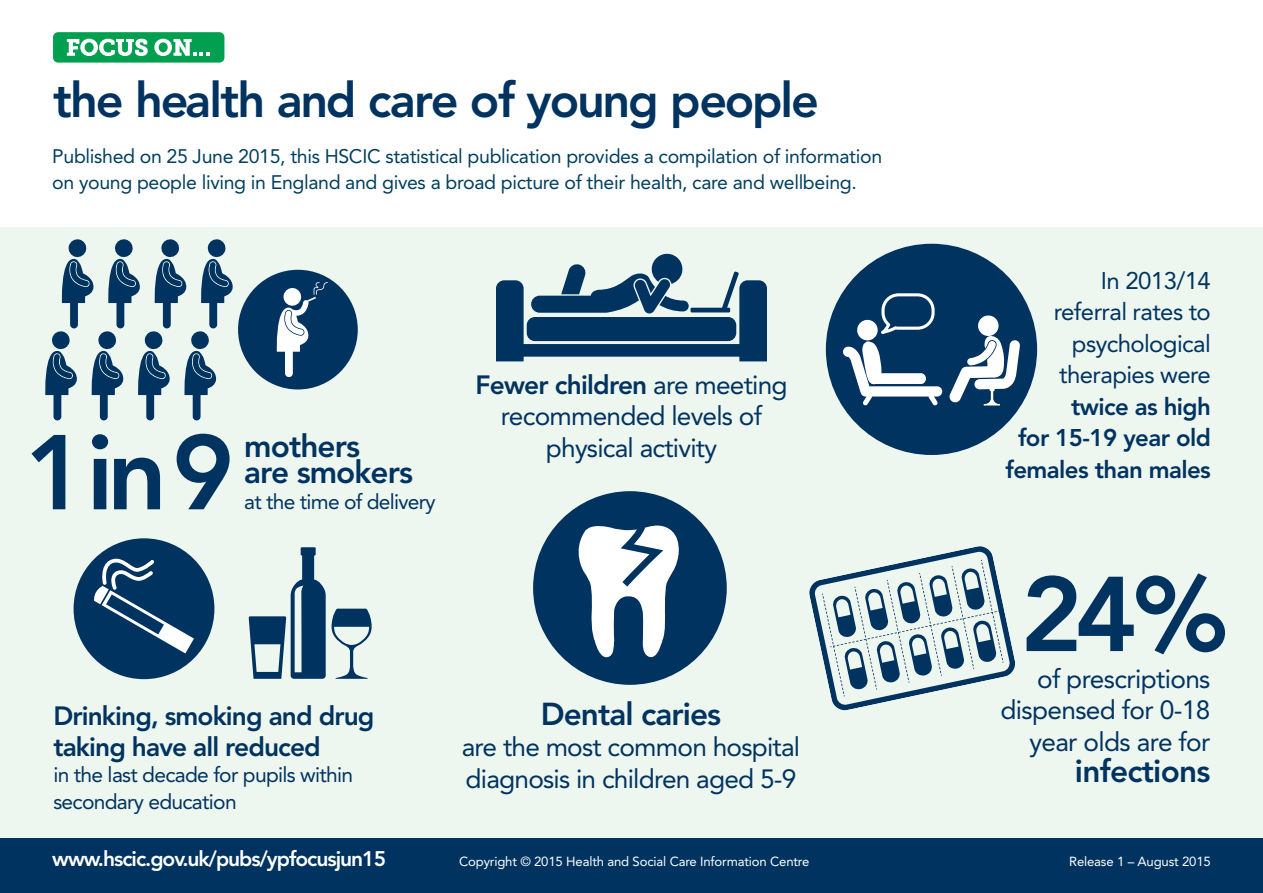
<style>
.page{position:relative;width:1263px;height:893px;background:#fff}
.page>*{position:absolute;margin:0;border:0;box-sizing:border-box;transform-origin:0 0}
.Heading_1{font:800 105px "Avenir LT Std";color:#003360}
.t1{font:800 48.45px "Avenir LT Std";letter-spacing:-.045em;color:#003360}
.Heading_1-2{font:800 31.5px/26.2px "Avenir LT Std";letter-spacing:-.03em;color:#003360}
.Heading_1-3{font:26.25px/31.5px "Avenir LT Std";letter-spacing:-.03em;color:#003360;text-align:center}
.Heading_1-4{font:800 26.25px/31.5px "Avenir LT Std";letter-spacing:-.035em;color:#003360}
.t2{font:500 24.3px "Avenir LT Std";letter-spacing:-.03em;color:#003360}
.Heading_1-5{font:24px/31.5px "Avenir LT Std";letter-spacing:-.025em;color:#003360;text-align:right}
.Heading_1-6{font:21px/26.2px "Avenir LT Std";letter-spacing:-.035em;color:#003360}
.t3{font:800 21px "Avenir LT Std";letter-spacing:-.05em;color:#fff}
.Standfirst{font:19.5px/26.2px "Avenir LT Std";letter-spacing:-.02em;color:#013f5d}
.t4{font:13.2px "Avenir LT Std";letter-spacing:-.01em;color:#fff}
.s1{font-weight:800}
</style>
<div class="page">
<div style="left:0;top:227px;width:1263px;height:623px;background:#edf6ef"></div>
<div style="left:0;top:838px;width:1263px;height:55px;background:#003360"></div>
<div style="left:53px;top:32px;width:171px;height:31px;background:#00a050;border-radius:5px"></div>
<svg style="left:67px;top:39px;width:81px;height:17px"></svg>
<svg style="left:154px;top:39px;width:55px;height:17px"></svg>
<div style="left:238px;top:270px;width:120px;height:119px;background:#003360;border-radius:50%"></div>
<svg style="left:276px;top:282px;width:52px;height:95px"></svg>
<svg style="left:45px;top:239px;width:188px;height:181px"></svg>
<div style="left:533px;top:491px;width:194px;height:194px;background:#003360;border-radius:50%"></div>
<svg style="left:578px;top:525px;width:101px;height:133px"></svg>
<svg style="left:496px;top:253px;width:271px;height:108px"></svg>
<svg style="left:809px;top:546px;width:206px;height:165px"></svg>
<div style="left:826px;top:244px;width:211px;height:211px;background:#003360;border-radius:50%"></div>
<svg style="left:949px;top:315px;width:71px;height:90px"></svg>
<svg style="left:843px;top:293px;width:99px;height:112px"></svg>
<div style="left:74px;top:538px;width:140px;height:141px;background:#003360;border-radius:50%"></div>
<svg style="left:94px;top:556px;width:100px;height:97px"></svg>
<svg style="left:249px;top:547px;width:123px;height:132px"></svg>
<p class="t1" style="left:53px;top:72px;width:767px">the health and care of young people</p>
<p class="t2" style="left:53px;top:131px;width:107px">June 2015</p>
<p class="Standfirst" style="left:52px;top:143px;width:831px">Published on 25 June 2015, this HSCIC statistical publication provides a compilation of information on young people living in England and gives a broad picture of their health, care and wellbeing.</p>
<p class="Heading_1" style="left:25px;top:411px;width:211px">1 in 9</p>
<p class="Heading_1-2" style="left:244px;top:433px;width:170px">mothers<br>are smokers</p>
<p class="Heading_1-6" style="left:244px;top:489px;width:193px">at the time of delivery</p>
<p class="Heading_1-3" style="left:475px;top:369px;width:314px"><span class="s1">Fewer children</span> are meeting recommended levels of physical activity</p>
<p class="Heading_1-4" style="left:53px;top:700px;width:323px">Drinking, smoking and drug taking have all reduced</p>
<p class="Heading_1-6" style="left:53px;top:762px;width:301px">in the last decade for pupils within secondary education</p>
<p class="Heading_1-2" style="left:541px;top:701px;width:182px">Dental caries</p>
<p class="Heading_1-3" style="left:462px;top:731px;width:340px">are the most common hospital</p>
<p class="Heading_1-3" style="left:465px;top:763px;width:332px">diagnosis in children aged 5-9</p>
<p class="Heading_1-5" style="left:1005px;top:265px;width:207px">In 2013/14<br>referral rates to psychological therapies were <span class="s1">twice as high<br>for 15-19 year old females than males</span></p>
<p class="Heading_1" style="left:1020px;top:552px;width:209px">24%</p>
<p class="Heading_1-3" style="left:1000px;top:663px;width:212px;text-align:right">of prescriptions dispensed for 0-18 year olds are for</p>
<p class="Heading_1-2" style="left:1075px;top:758px;width:137px">infections</p>
<p class="t3" style="left:52px;top:847px;width:335px">www.hscic.gov.uk/pubs/ypfocusjun15</p>
<p class="t4" style="left:1069px;top:854px;width:143px">Release 1 – August 2015</p>
<p class="t4" style="left:459px;top:854px;width:352px">Copyright © 2015 Health and Social Care Information Centre</p>
</div>
